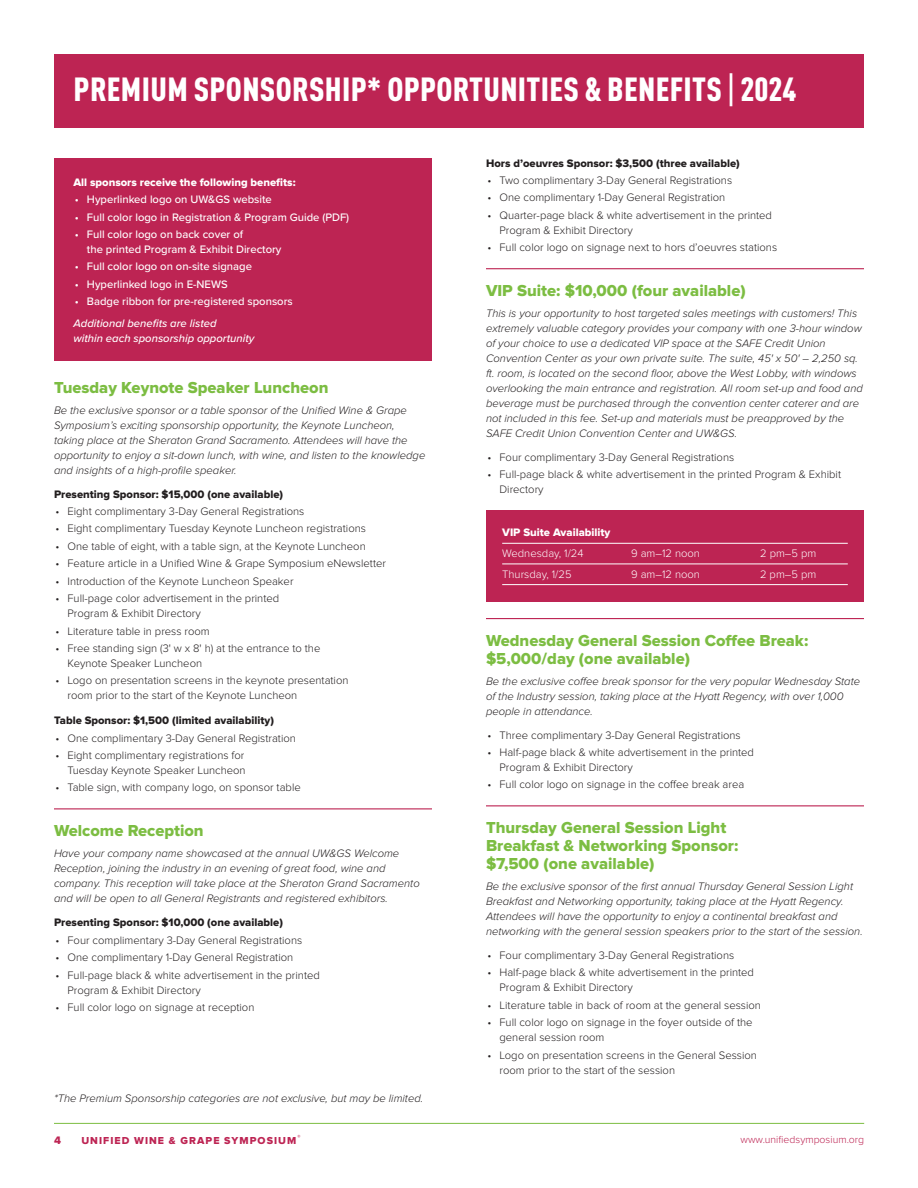
<style>
.page{position:relative;width:918px;height:1188px;background:#fff}
.page>*{position:absolute;margin:0;border:0;box-sizing:border-box;transform-origin:0 0}
.t1{font:900 condensed 33px "DINOT";letter-spacing:.01em;color:#fff}
.Subhead_Rule{font:16.5px/18px "Proxima Nova Extrabld";color:#7cbd42}
.Subhead___No_rule{font:16.5px "Proxima Nova Extrabld";color:#7cbd42}
.t2{font:300 11.25px/15px "Proxima Nova";color:#231f20}
.Body_Italics{font:italic 300 11.25px/15px "Proxima Nova";color:#231f20}
.t3{font:500 11.25px/15px "Proxima Nova";color:#fff}
.Smaller_Subhead{font:11.25px "Proxima Nova Extrabld";color:#231f20}
.Asterisk_Copy{font:italic 300 11.25px "Proxima Nova";color:#231f20}
.Smaller_Subhead_Reverse{font:11.25px "Proxima Nova Extrabld";color:#fff}
.Box_Italics{font:italic 500 11.25px/15px "Proxima Nova";color:#fff}
.Smaller_Subhead___Space_before{font:11.25px "Proxima Nova Extrabld";color:#231f20}
.Box_Top_Rules{font:300 11.25px "Proxima Nova";color:#fff}
.Box_Bottom_Rules{font:300 11.25px "Proxima Nova";color:#fff}
.t4{font:11.25px "Proxima Nova Extrabld";color:#bd2453}
.t5{font:10.5px "Proxima Nova Extrabld";letter-spacing:.1em;color:#bd2453}
.t6{font:300 10.5px "Proxima Nova";color:#bd2453}
.t7{font:6.15px "Proxima Nova Extrabld";color:#bd2453}
.s1{font-family:"DIN Condensed";font-weight:700;font-stretch:normal}
</style>
<div class="page">
<hr style="left:54px;top:1123px;width:810px;height:1px;background:#7cbd42">
<div style="left:54px;top:54px;width:810px;height:73px;background:#bd2453"></div>
<div style="left:54px;top:158px;width:378px;height:202px;background:#bd2453"></div>
<hr style="left:54px;top:808px;width:378px;height:1px;background:#bd2453">
<hr style="left:486px;top:268px;width:378px;height:1px;background:#bd2453">
<hr style="left:486px;top:618px;width:378px;height:1px;background:#bd2453">
<hr style="left:486px;top:805px;width:378px;height:1px;background:#bd2453">
<div style="left:486px;top:510px;width:378px;height:91px;background:#bd2453"></div>
<hr style="left:502px;top:543px;width:346px;height:1px;background:#fff">
<hr style="left:502px;top:564px;width:346px;height:1px;background:#fff">
<hr style="left:502px;top:584px;width:346px;height:1px;background:#fff">
<p class="t1" style="left:74px;top:69px;width:724px">PREMIUM SPONSORSHIP* OPPORTUNITIES &amp; BENEFITS <span class="s1">|</span> 2024</p>
<p class="Smaller_Subhead_Reverse" style="left:73px;top:177px;width:224px">All sponsors receive the following benefits:</p>
<p class="t3" style="left:75px;top:191px;width:198px">• Hyperlinked logo on UW&amp;GS website</p>
<p class="t3" style="left:75px;top:209px;width:276px">• Full color logo in Registration &amp; Program Guide (PDF)</p>
<p class="t3" style="left:87px;top:226px;width:196px;text-indent:-12px">• Full color logo on back cover of<br>the printed Program &amp; Exhibit Directory</p>
<p class="t3" style="left:75px;top:259px;width:179px">• Full color logo on on-site signage</p>
<p class="t3" style="left:75px;top:276px;width:154px">• Hyperlinked logo in E-NEWS</p>
<p class="t3" style="left:75px;top:294px;width:219px">• Badge ribbon for pre-registered sponsors</p>
<p class="Box_Italics" style="left:73px;top:315px;width:182px">Additional benefits are listed<br>within each sponsorship opportunity</p>
<p class="Subhead___No_rule" style="left:54px;top:380px;width:276px">Tuesday Keynote Speaker Luncheon</p>
<p class="Body_Italics" style="left:54px;top:403px;width:373px">Be the exclusive sponsor or a table sponsor of the Unified Wine &amp; Grape Symposium’s exciting sponsorship opportunity, the Keynote Luncheon, taking place at the Sheraton Grand Sacramento. Attendees will have the opportunity to enjoy a sit-down lunch, with wine, and listen to the knowledge and insights of a high-profile speaker.</p>
<p class="Smaller_Subhead" style="left:54px;top:489px;width:231px">Presenting Sponsor: $15,000 (one available)</p>
<p class="t2" style="left:56px;top:504px;width:250px">• Eight complimentary 3-Day General Registrations</p>
<p class="t2" style="left:56px;top:521px;width:312px">• Eight complimentary Tuesday Keynote Luncheon registrations</p>
<p class="t2" style="left:56px;top:539px;width:312px">• One table of eight, with a table sign, at the Keynote Luncheon</p>
<p class="t2" style="left:56px;top:556px;width:332px">• Feature article in a Unified Wine &amp; Grape Symposium eNewsletter</p>
<p class="t2" style="left:56px;top:574px;width:240px">• Introduction of the Keynote Luncheon Speaker</p>
<p class="t2" style="left:68px;top:591px;width:213px;text-indent:-12px">• Full-page color advertisement in the printed<br>Program &amp; Exhibit Directory</p>
<p class="t2" style="left:56px;top:623px;width:156px">• Literature table in press room</p>
<p class="t2" style="left:68px;top:641px;width:254px;text-indent:-12px">• Free standing sign (3' w x 8' h) at the entrance to the<br>Keynote Speaker Luncheon</p>
<p class="t2" style="left:68px;top:673px;width:283px;text-indent:-12px">• Logo on presentation screens in the keynote presentation room prior to the start of the Keynote Luncheon</p>
<p class="Smaller_Subhead___Space_before" style="left:54px;top:715px;width:222px">Table Sponsor: $1,500 (limited availability)</p>
<p class="t2" style="left:56px;top:730px;width:242px">• One complimentary 3-Day General Registration</p>
<p class="t2" style="left:56px;top:748px;width:192px;text-align:right">• Eight complimentary registrations for<br>Tuesday Keynote Speaker Luncheon</p>
<p class="t2" style="left:56px;top:780px;width:247px">• Table sign, with company logo, on sponsor table</p>
<p class="Subhead_Rule" style="left:54px;top:823px;width:151px">Welcome Reception</p>
<p class="Body_Italics" style="left:54px;top:846px;width:367px">Have your company name showcased at the annual UW&amp;GS Welcome Reception, joining the industry in an evening of great food, wine and company. This reception will take place at the Sheraton Grand Sacramento and will be open to all General Registrants and registered exhibitors.</p>
<p class="Smaller_Subhead" style="left:54px;top:918px;width:231px">Presenting Sponsor: $10,000 (one available)</p>
<p class="t2" style="left:56px;top:933px;width:248px">• Four complimentary 3-Day General Registrations</p>
<p class="t2" style="left:56px;top:950px;width:239px">• One complimentary 1-Day General Registration</p>
<p class="t2" style="left:68px;top:968px;width:254px;text-indent:-12px">• Full-page black &amp; white advertisement in the printed<br>Program &amp; Exhibit Directory</p>
<p class="t2" style="left:56px;top:1000px;width:200px">• Full color logo on signage at reception</p>
<p class="Asterisk_Copy" style="left:54px;top:1092px;width:371px">*The Premium Sponsorship categories are not exclusive, but may be limited.</p>
<p class="Smaller_Subhead" style="left:486px;top:158px;width:255px">Hors d’oeuvres Sponsor: $3,500 (three available)</p>
<p class="t2" style="left:488px;top:173px;width:246px">• Two complimentary 3-Day General Registrations</p>
<p class="t2" style="left:488px;top:190px;width:239px">• One complimentary 1-Day General Registration</p>
<p class="t2" style="left:500px;top:208px;width:274px;text-indent:-12px">• Quarter-page black &amp; white advertisement in the printed<br>Program &amp; Exhibit Directory</p>
<p class="t2" style="left:488px;top:240px;width:291px">• Full color logo on signage next to hors d’oeuvres stations</p>
<p class="Subhead_Rule" style="left:486px;top:283px;width:261px">VIP Suite: $10,000 (four available)</p>
<p class="Body_Italics" style="left:486px;top:306px;width:378px">This is your opportunity to host targeted sales meetings with customers! This extremely valuable category provides your company with one 3-hour window of your choice to use a dedicated VIP space at the SAFE Credit Union Convention Center as your own private suite. The suite, 45' x 50' – 2,250 sq. ft. room, is located on the second floor, above the West Lobby, with windows overlooking the main entrance and registration. All room set-up and food and beverage must be purchased through the convention center caterer and are not included in this fee. Set-up and materials must be preapproved by the SAFE Credit Union Convention Center and UW&amp;GS.</p>
<p class="t2" style="left:488px;top:450px;width:248px">• Four complimentary 3-Day General Registrations</p>
<p class="t2" style="left:500px;top:467px;width:343px;text-indent:-12px">• Full-page black &amp; white advertisement in the printed Program &amp; Exhibit<br>Directory</p>
<p class="Smaller_Subhead_Reverse" style="left:502px;top:527px;width:110px">VIP Suite Availability</p>
<p class="Box_Top_Rules" style="left:502px;top:547px;width:83px">Wednesday, 1/24</p>
<p class="Box_Top_Rules" style="left:631px;top:547px;width:70px">9 am–12 noon</p>
<p class="Box_Top_Rules" style="left:760px;top:547px;width:58px">2 pm–5 pm</p>
<p class="Box_Bottom_Rules" style="left:502px;top:567px;width:71px">Thursday, 1/25</p>
<p class="Box_Bottom_Rules" style="left:631px;top:567px;width:70px">9 am–12 noon</p>
<p class="Box_Bottom_Rules" style="left:760px;top:567px;width:58px">2 pm–5 pm</p>
<p class="Subhead_Rule" style="left:486px;top:632px;width:324px">Wednesday General Session Coffee Break: $5,000/day (one available)</p>
<p class="Body_Italics" style="left:486px;top:674px;width:376px">Be the exclusive coffee break sponsor for the very popular Wednesday State of the Industry session, taking place at the Hyatt Regency, with over 1,000 people in attendance.</p>
<p class="t2" style="left:488px;top:727px;width:255px">• Three complimentary 3-Day General Registrations</p>
<p class="t2" style="left:500px;top:745px;width:256px;text-indent:-12px">• Half-page black &amp; white advertisement in the printed<br>Program &amp; Exhibit Directory</p>
<p class="t2" style="left:488px;top:777px;width:258px">• Full color logo on signage in the coffee break area</p>
<p class="Subhead_Rule" style="left:486px;top:820px;width:254px">Thursday General Session Light<br>Breakfast &amp; Networking Sponsor: $7,500 (one available)</p>
<p class="Body_Italics" style="left:486px;top:879px;width:378px">Be the exclusive sponsor of the first annual Thursday General Session Light Breakfast and Networking opportunity, taking place at the Hyatt Regency.<br>Attendees will have the opportunity to enjoy a continental breakfast and networking with the general session speakers prior to the start of the session.</p>
<p class="t2" style="left:488px;top:948px;width:248px">• Four complimentary 3-Day General Registrations</p>
<p class="t2" style="left:500px;top:965px;width:256px;text-indent:-12px">• Half-page black &amp; white advertisement in the printed<br>Program &amp; Exhibit Directory</p>
<p class="t2" style="left:488px;top:998px;width:275px">• Literature table in back of room at the general session</p>
<p class="t2" style="left:499px;top:1015px;width:255px;text-indent:-12px">• Full color logo on signage in the foyer outside of the general session room</p>
<p class="t2" style="left:500px;top:1047px;width:259px;text-indent:-12px">• Logo on presentation screens in the General Session room prior to the start of the session</p>
<p class="t7" style="left:297px;top:1134px;width:5px">®</p>
<p class="t6" style="left:741px;top:1134px;width:125px">www.unifiedsymposium.org</p>
<p class="t4" style="left:54px;top:1135px;width:8px">4</p>
<p class="t5" style="left:81px;top:1136px;width:217px">UNIFIED WINE &amp; GRAPE SYMPOSIUM</p>
</div>
